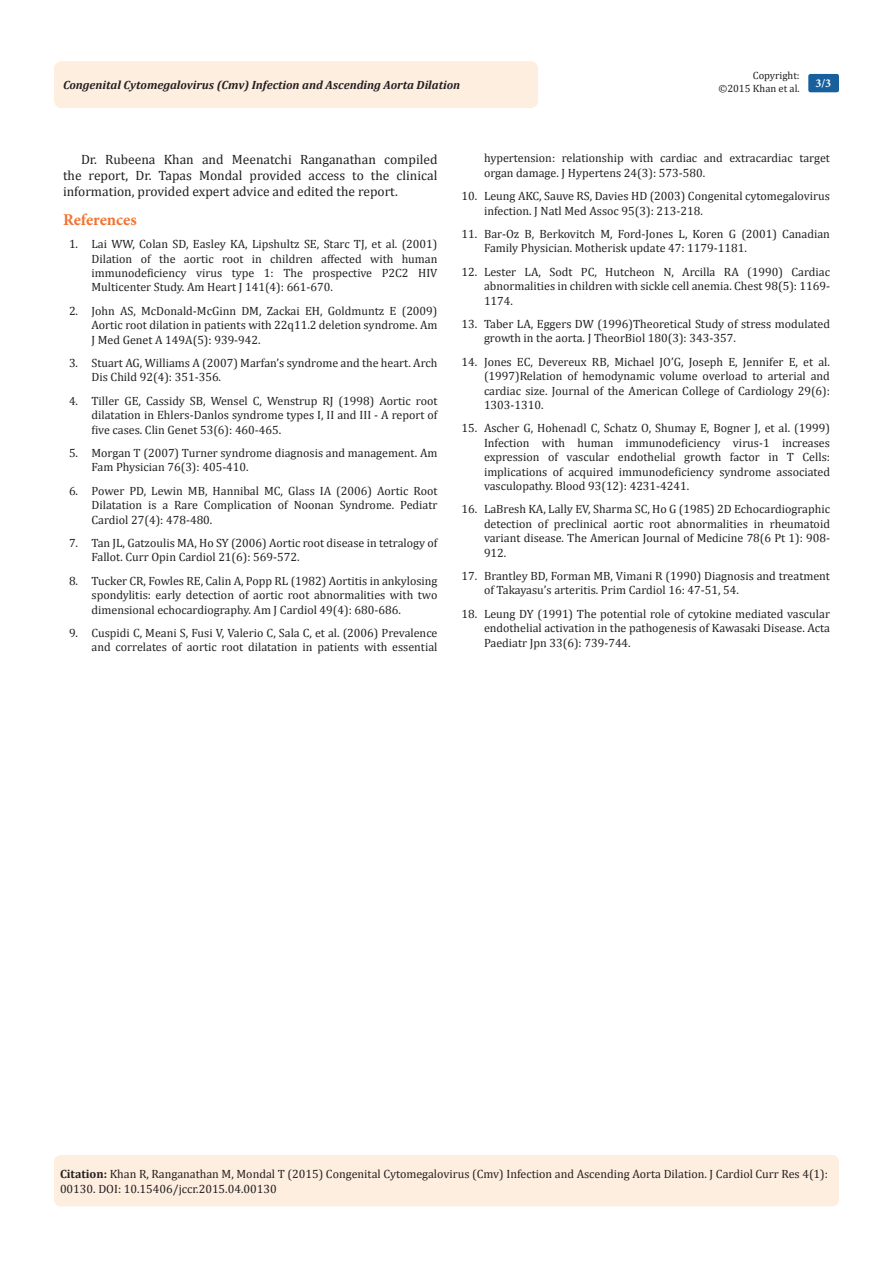
<style>
.page{position:relative;width:893px;height:1263px;background:#fff}
.page>*{position:absolute;margin:0;border:0;box-sizing:border-box;transform-origin:0 0}
.t1{font:700 16.5px "Minion Pro";letter-spacing:-.005em;color:#f37331}
.t2{font:13.5px/16.2px "Cambria";color:#231f20;text-align:justify}
.Citation{font:12px/14.4px "Cambria";color:#231f20;text-align:justify}
.t3{font:italic 700 12px "Cambria";color:#231f20}
.t4{font:700 12px "Minion Pro";color:#fff}
.t5{font:10.5px "Cambria";color:#231f20}
.s1{font-weight:700}
</style>
<div class="page">
<div style="left:54px;top:1155px;width:785px;height:51px;background:#feeee0;border-radius:7px"></div>
<div style="left:54px;top:61px;width:484px;height:47px;background:#feeee0;border-radius:8px"></div>
<div style="left:808px;top:74px;width:31px;height:18px;background:#18609d;border-radius:2px"></div>
<p class="t5" style="left:753px;top:69px;width:48px">Copyright:</p>
<p class="t5" style="left:718px;top:82px;width:83px">©2015 Khan et al.</p>
<p class="t3" style="left:63px;top:77px;width:399px">Congenital Cytomegalovirus (Cmv) Infection and Ascending Aorta Dilation</p>
<p class="t4" style="left:815px;top:75px;width:17px">3/3</p>
<p class="t2" style="left:63px;top:151px;width:376px;text-indent:18px">Dr. Rubeena Khan and Meenatchi Ranganathan compiled the report, Dr. Tapas Mondal provided access to the clinical information, provided expert advice and edited the report.</p>
<p class="t1" style="left:63px;top:208px;width:75px">References</p>
<p class="Citation" style="left:92px;top:237px;width:347px;text-indent:-22px">1. Lai WW, Colan SD, Easley KA, Lipshultz SE, Starc TJ, et al. (2001)<br>Dilation of the aortic root in children affected with human immunodeficiency virus type 1: The prospective P2C2 HIV Multicenter Study. Am Heart J 141(4): 661-670.</p>
<p class="Citation" style="left:92px;top:303px;width:347px;text-indent:-22px">2. John AS, McDonald-McGinn DM, Zackai EH, Goldmuntz E (2009)<br>Aortic root dilation in patients with 22q11.2 deletion syndrome. Am J Med Genet A 149A(5): 939-942.</p>
<p class="Citation" style="left:92px;top:356px;width:347px;text-indent:-22px">3. Stuart AG, Williams A (2007) Marfan’s syndrome and the heart. Arch<br>Dis Child 92(4): 351-356.</p>
<p class="Citation" style="left:92px;top:393px;width:347px;text-indent:-22px">4. Tiller GE, Cassidy SB, Wensel C, Wenstrup RJ (1998) Aortic root dilatation in Ehlers-Danlos syndrome types I, II and III - A report of five cases. Clin Genet 53(6): 460-465.</p>
<p class="Citation" style="left:92px;top:446px;width:347px;text-indent:-22px">5. Morgan T (2007) Turner syndrome diagnosis and management. Am<br>Fam Physician 76(3): 405-410.</p>
<p class="Citation" style="left:92px;top:483px;width:347px;text-indent:-22px">6. Power PD, Lewin MB, Hannibal MC, Glass IA (2006) Aortic Root Dilatation is a Rare Complication of Noonan Syndrome. Pediatr Cardiol 27(4): 478-480.</p>
<p class="Citation" style="left:92px;top:536px;width:347px;text-indent:-22px">7. Tan JL, Gatzoulis MA, Ho SY (2006) Aortic root disease in tetralogy of<br>Fallot. Curr Opin Cardiol 21(6): 569-572.</p>
<p class="Citation" style="left:92px;top:573px;width:347px;text-indent:-22px">8. Tucker CR, Fowles RE, Calin A, Popp RL (1982) Aortitis in ankylosing spondylitis: early detection of aortic root abnormalities with two dimensional echocardiography. Am J Cardiol 49(4): 680-686.</p>
<p class="Citation" style="left:69px;top:626px;width:370px;text-align:right">9. Cuspidi C, Meani S, Fusi V, Valerio C, Sala C, et al. (2006) Prevalence and correlates of aortic root dilatation in patients with essential</p>
<p class="Citation" style="left:484px;top:151px;width:347px">hypertension: relationship with cardiac and extracardiac target organ damage. J Hypertens 24(3): 573-580.</p>
<p class="Citation" style="left:484px;top:189px;width:347px;text-indent:-22px">10. Leung AKC, Sauve RS, Davies HD (2003) Congenital cytomegalovirus infection. J Natl Med Assoc 95(3): 213-218.</p>
<p class="Citation" style="left:484px;top:227px;width:347px;text-indent:-22px">11. Bar-Oz B, Berkovitch M, Ford-Jones L, Koren G (2001) Canadian<br>Family Physician. Motherisk update 47: 1179-1181.</p>
<p class="Citation" style="left:484px;top:264px;width:347px;text-indent:-22px">12. Lester LA, Sodt PC, Hutcheon N, Arcilla RA (1990) Cardiac abnormalities in children with sickle cell anemia. Chest 98(5): 1169- 1174.</p>
<p class="Citation" style="left:484px;top:317px;width:347px;text-indent:-22px">13. Taber LA, Eggers DW (1996)Theoretical Study of stress modulated growth in the aorta. J TheorBiol 180(3): 343-357.</p>
<p class="Citation" style="left:484px;top:354px;width:347px;text-indent:-22px">14. Jones EC, Devereux RB, Michael JO’G, Joseph E, Jennifer E, et al. (1997)Relation of hemodynamic volume overload to arterial and cardiac size. Journal of the American College of Cardiology 29(6):<br>1303-1310.</p>
<p class="Citation" style="left:484px;top:421px;width:347px;text-indent:-22px">15. Ascher G, Hohenadl C, Schatz O, Shumay E, Bogner J, et al. (1999)<br>Infection with human immunodeficiency virus-1 increases expression of vascular endothelial growth factor in T Cells: implications of acquired immunodeficiency syndrome associated vasculopathy. Blood 93(12): 4231-4241.</p>
<p class="Citation" style="left:484px;top:502px;width:347px;text-indent:-22px">16. LaBresh KA, Lally EV, Sharma SC, Ho G (1985) 2D Echocardiographic detection of preclinical aortic root abnormalities in rheumatoid variant disease. The American Journal of Medicine 78(6 Pt 1): 908- 912.</p>
<p class="Citation" style="left:484px;top:569px;width:347px;text-indent:-22px">17. Brantley BD, Forman MB, Vimani R (1990) Diagnosis and treatment of Takayasu’s arteritis. Prim Cardiol 16: 47-51, 54.</p>
<p class="Citation" style="left:484px;top:606px;width:347px;text-indent:-22px">18. Leung DY (1991) The potential role of cytokine mediated vascular endothelial activation in the pathogenesis of Kawasaki Disease. Acta Paediatr Jpn 33(6): 739-744.</p>
<p class="Citation" style="left:60px;top:1167px;width:769px"><span class="s1">Citation:</span> Khan R, Ranganathan M, Mondal T (2015) Congenital Cytomegalovirus (Cmv) Infection and Ascending Aorta Dilation. J Cardiol Curr Res 4(1):<br>00130. DOI: 10.15406/jccr.2015.04.00130</p>
</div>
